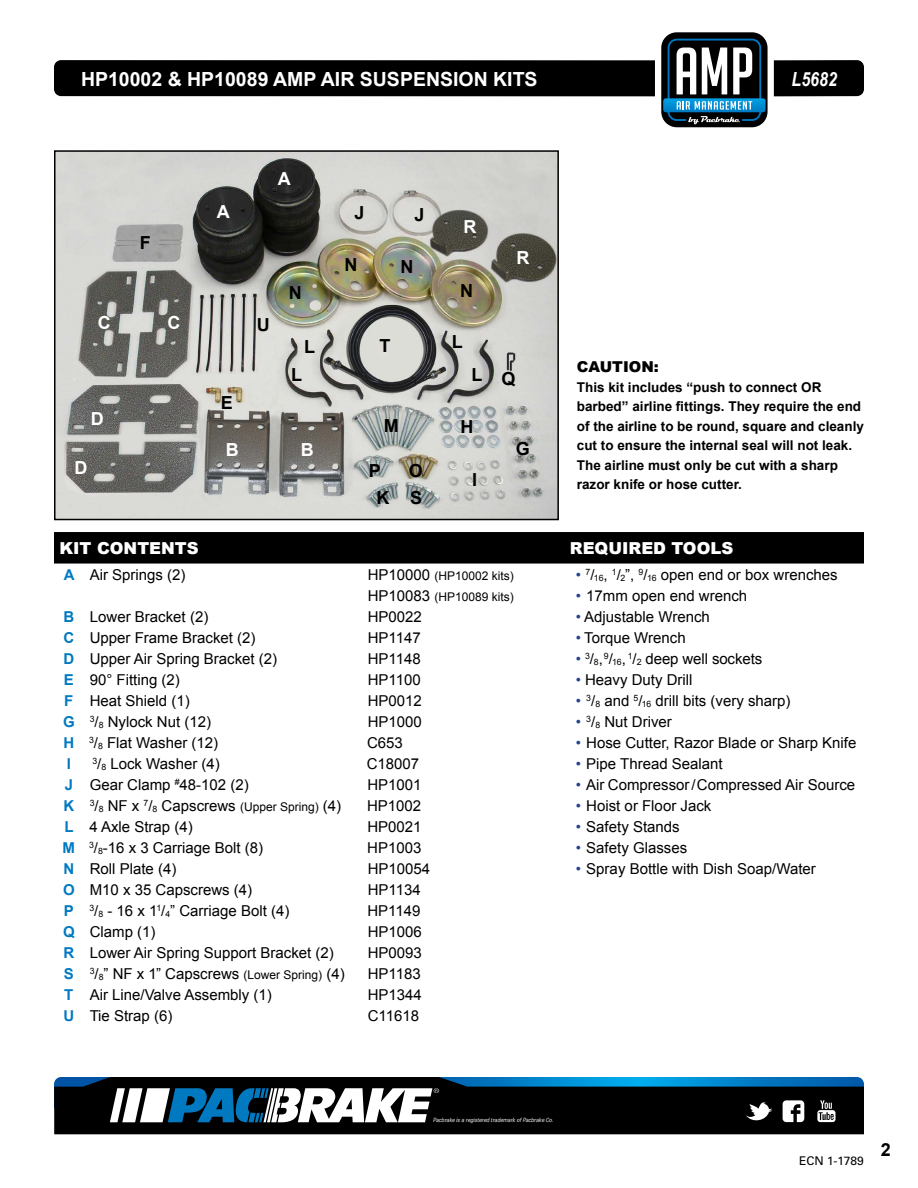
<style>
.page{position:relative;width:918px;height:1188px;background:#fff}
.page>*{position:absolute;margin:0;border:0;box-sizing:border-box;transform-origin:0 0}
.t1{font:700 19.5px "Arial";color:#fff}
.t2{font:italic 700 19.5px "Arial Narrow";color:#fff}
.t3{font:700 18px "Arial";color:#000}
.t4{font:700 18px "Arial";color:#fff}
.t5{font:900 16.5px "Arial";color:#fff}
.t6{font:15px/21px "Arial";color:#000}
.t7{font:700 15px/21px "Arial";color:#0079c1}
.t8{font:900 15px "Arial";color:#000}
.t9{font:700 13.5px/19.5px "Arial";color:#000}
.t10{font:12px/21px "Arial";color:#000}
.t11{font:12px "Univers LT Std";color:#000}
.t12{font:italic 300 6px "Brown";letter-spacing:-.025em;color:#fff}
.s1{color:#25408f}
.s2{font-size:8.7px}
.s3{font-size:12px}
.s4{font-size:15px}
</style>
<div class="page">
<div style="left:661px;top:32px;width:107px;height:95px;background:#000;border-radius:16px"></div>
<div style="left:54px;top:60px;width:601px;height:36px;background:#000"></div>
<div style="left:774px;top:60px;width:90px;height:36px;background:#000"></div>
<svg style="left:663px;top:39px;width:103px;height:85px"></svg>
<div style="left:54px;top:1124px;width:810px;height:10px;background:#000"></div>
<svg style="left:54px;top:1077px;width:810px;height:47px"></svg>
<img style="left:57px;top:153px;width:499px;height:364px">
<div style="left:54px;top:150px;width:505px;height:370px;border:2px solid #000"></div>
<div style="left:54px;top:532px;width:810px;height:32px;background:#000"></div>
<h1 class="t1" style="left:81px;top:67px;width:458px">HP10002 &amp; HP10089 AMP AIR SUSPENSION KITS</h1>
<h1 class="t2" style="left:792px;top:65px;width:47px">L5682</h1>
<p class="t3" style="left:140px;top:231px;width:12px">F</p>
<p class="t4" style="left:98px;top:310px;width:14px">C</p>
<p class="t4" style="left:168px;top:310px;width:14px">C</p>
<p class="t4" style="left:91px;top:407px;width:14px">D</p>
<p class="t4" style="left:74px;top:455px;width:14px">D</p>
<p class="t4" style="left:217px;top:200px;width:14px">A</p>
<p class="t3" style="left:221px;top:391px;width:14px">E</p>
<p class="t4" style="left:278px;top:167px;width:14px">A</p>
<p class="t3" style="left:355px;top:201px;width:12px">J</p>
<p class="t3" style="left:414px;top:202px;width:12px">J</p>
<p class="t4" style="left:464px;top:215px;width:14px">R</p>
<p class="t3" style="left:257px;top:312px;width:14px">U</p>
<p class="t3" style="left:289px;top:281px;width:14px">N</p>
<p class="t3" style="left:345px;top:252px;width:14px">N</p>
<p class="t3" style="left:401px;top:255px;width:14px">N</p>
<p class="t3" style="left:460px;top:278px;width:14px">N</p>
<p class="t3" style="left:304px;top:335px;width:12px">L</p>
<p class="t3" style="left:452px;top:330px;width:12px">L</p>
<p class="t3" style="left:379px;top:334px;width:12px">T</p>
<p class="t3" style="left:291px;top:363px;width:12px">L</p>
<p class="t3" style="left:471px;top:363px;width:12px">L</p>
<p class="t3" style="left:384px;top:414px;width:16px">M</p>
<p class="t3" style="left:460px;top:414px;width:14px">H</p>
<p class="t4" style="left:226px;top:438px;width:14px">B</p>
<p class="t4" style="left:301px;top:438px;width:14px">B</p>
<p class="t3" style="left:369px;top:459px;width:14px">P</p>
<p class="t3" style="left:409px;top:459px;width:16px">O</p>
<p class="t3" style="left:376px;top:486px;width:14px">K</p>
<p class="t3" style="left:410px;top:486px;width:14px">S</p>
<p class="t3" style="left:472px;top:468px;width:7px">I</p>
<p class="t4" style="left:516px;top:245px;width:14px">R</p>
<p class="t3" style="left:501px;top:367px;width:16px">Q</p>
<p class="t3" style="left:516px;top:437px;width:16px">G</p>
<p class="t8" style="left:577px;top:356px;width:83px">CAUTION:</p>
<p class="t9" style="left:577px;top:378px;width:289px">This kit includes “push to connect OR barbed” airline fittings. They require the end of the airline to be round, square and cleanly cut to ensure the internal seal will not leak.<br>The airline must only be cut with a sharp razor knife or hose cutter.</p>
<p class="t5" style="left:59px;top:536px;width:141px">KIT CONTENTS</p>
<p class="t5" style="left:570px;top:536px;width:165px">REQUIRED TOOLS</p>
<p class="t7" style="left:64px;top:565px;width:12px">A</p>
<p class="t7" style="left:63px;top:607px;width:14px">B<br>C<br>D<br>E<br>F<br>G<br>H<br>I<br>J<br>K<br>L<br>M<br>N<br>O<br>P<br>Q<br>R<br>S<br>T<br>U</p>
<p class="t6" style="left:576px;top:565px;width:263px"><span class="s1">•</span> <sup>7</sup>/<span class="s2">16</span>, <sup>1</sup>/<span class="s2">2</span>”, <sup>9</sup>/<span class="s2">16</span> open end or box wrenches</p>
<p class="t6" style="left:576px;top:586px;width:173px"><span class="s1">•</span> 17mm open end wrench</p>
<p class="t6" style="left:576px;top:607px;width:136px"><span class="s1">•</span> Adjustable Wrench</p>
<p class="t6" style="left:576px;top:628px;width:111px"><span class="s1">•</span> Torque Wrench</p>
<p class="t6" style="left:576px;top:649px;width:188px"><span class="s1">•</span> <sup>3</sup>/<span class="s2">8</span>, <sup>9</sup>/<span class="s2">16</span>, <sup>1</sup>/<span class="s2">2</span> deep well sockets</p>
<p class="t6" style="left:576px;top:670px;width:118px"><span class="s1">•</span> Heavy Duty Drill</p>
<p class="t6" style="left:576px;top:691px;width:216px"><span class="s1">•</span> <sup>3</sup>/<span class="s2">8</span> and <sup>5</sup>/<span class="s2">16</span> drill bits (very sharp)</p>
<p class="t6" style="left:576px;top:712px;width:98px"><span class="s1">•</span> <sup>3</sup>/<span class="s2">8</span> Nut Driver</p>
<p class="t6" style="left:576px;top:733px;width:282px"><span class="s1">•</span> Hose Cutter, Razor Blade or Sharp Knife</p>
<p class="t6" style="left:576px;top:754px;width:149px"><span class="s1">•</span> Pipe Thread Sealant</p>
<p class="t6" style="left:576px;top:775px;width:281px"><span class="s1">•</span> Air Compressor/Compressed Air Source</p>
<p class="t6" style="left:576px;top:796px;width:137px"><span class="s1">•</span> Hoist or Floor Jack</p>
<p class="t6" style="left:576px;top:817px;width:106px"><span class="s1">•</span> Safety Stands</p>
<p class="t6" style="left:576px;top:838px;width:113px"><span class="s1">•</span> Safety Glasses</p>
<p class="t6" style="left:576px;top:859px;width:242px"><span class="s1">•</span> Spray Bottle with Dish Soap/Water</p>
<p class="t6" style="left:90px;top:565px;width:97px">Air Springs (2)</p>
<p class="t6" style="left:89px;top:607px;width:257px">Lower Bracket (2)<br>Upper Frame Bracket (2)<br>Upper Air Spring Bracket (2)<br>90° Fitting (2)<br>Heat Shield (1)<br><sup>3</sup>/<span class="s2">8</span> Nylock Nut (12)<br><sup>3</sup>/<span class="s2">8</span> Flat Washer (12)<br><sup>3</sup>/<span class="s2">8</span> Lock Washer (4)<br>Gear Clamp <sup>#</sup>48-102 (2)<br><sup>3</sup>/<span class="s2">8</span> NF x <sup>7</sup>/<span class="s2">8</span> Capscrews <span class="s3">(Upper Spring)</span> (4)<br>4 Axle Strap (4)<br><sup>3</sup>/<span class="s2">8</span>-16 x 3 Carriage Bolt (8)<br>Roll Plate (4)<br>M10 x 35 Capscrews (4)<br><sup>3</sup>/<span class="s2">8</span> - 16 x 1<sup>1</sup>/<span class="s2">4</span>” Carriage Bolt (4)<br>Clamp (1)<br>Lower Air Spring Support Bracket (2)<br><sup>3</sup>/<span class="s2">8</span>” NF x 1” Capscrews <span class="s3">(Lower Spring)</span> (4)<br>Air Line/Valve Assembly (1)<br>Tie Strap (6)</p>
<p class="t10" style="left:368px;top:566px;width:148px"><span class="s4">HP10000</span> (HP10002 kits)<br><span class="s4">HP10083</span> (HP10089 kits)</p>
<p class="t6" style="left:367px;top:607px;width:65px">HP0022<br>HP1147<br>HP1148<br>HP1100<br>HP0012<br>HP1000<br>C653<br>C18007<br>HP1001<br>HP1002<br>HP0021<br>HP1003<br>HP10054<br>HP1134<br>HP1149<br>HP1006<br>HP0093<br>HP1183<br>HP1344<br>C11618</p>
<p class="t12" style="left:433px;top:1117px;width:122px">Pacbrake is a registered trademark of Pacbrake Co.</p>
<p class="t11" style="left:799px;top:1154px;width:66px">ECN 1-1789</p>
<p class="t3" style="left:881px;top:1138px;width:12px">2</p>
</div>
